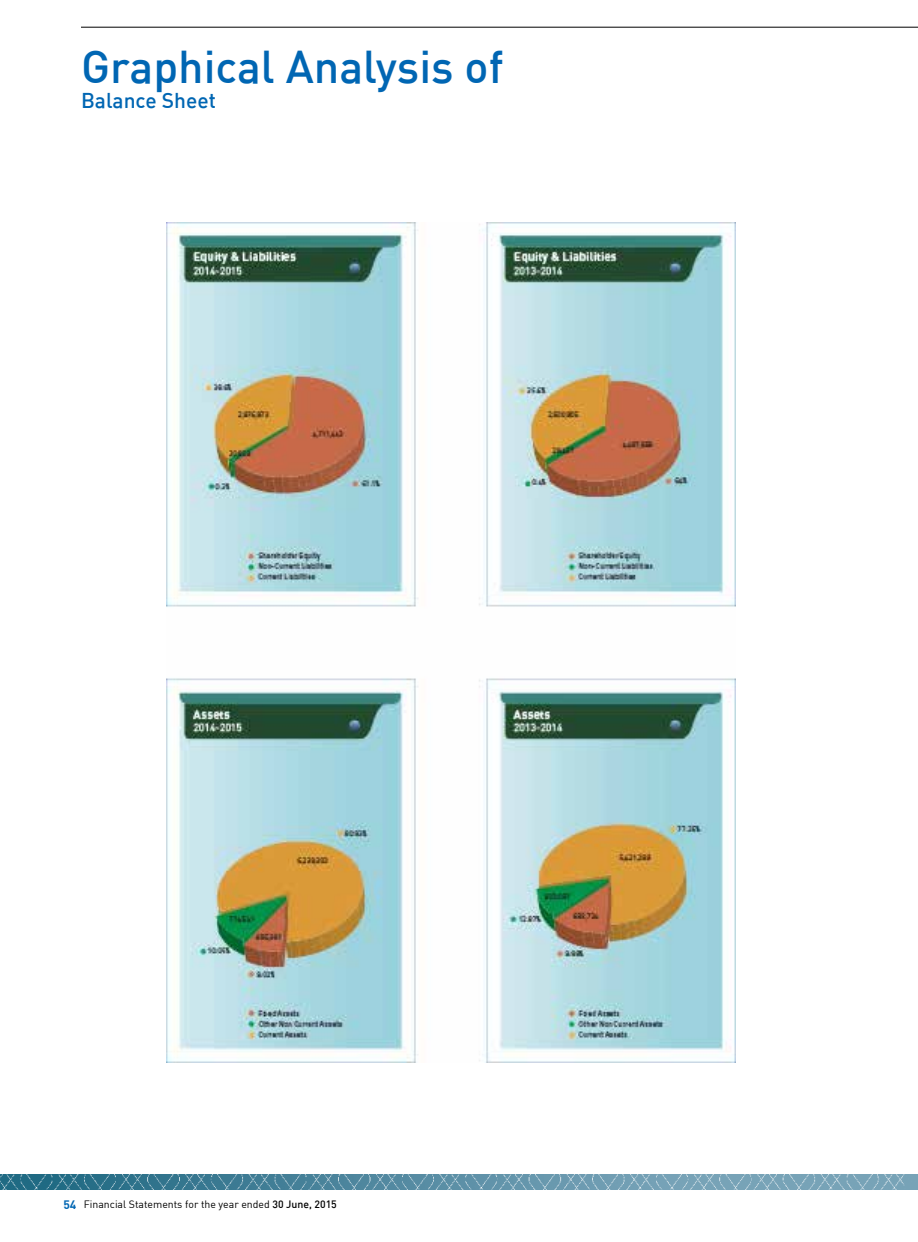
<style>
.page{position:relative;width:918px;height:1242px;background:#fff}
.page>*{position:absolute;margin:0;border:0;box-sizing:border-box;transform-origin:0 0}
.t1{font:500 45px "DIN";color:#0066b3}
.t2{font:500 21px "DIN";color:#0066b3}
.t3{font:10.5px "DIN";color:#000}
.s1{font-family:"DIN Bold";font-size:12px;color:#0066b3}
.s2{font-weight:500}
</style>
<div class="page">
<img style="left:167px;top:222px;width:568px;height:840px">
<img style="left:0;top:1175px;width:918px;height:14px">
<hr style="left:81px;top:27px;width:837px;height:1px;background:#000">
<p class="t1" style="left:81px;top:38px;width:424px">Graphical Analysis of</p>
<p class="t2" style="left:81px;top:87px;width:136px">Balance Sheet</p>
<p class="t3" style="left:63px;top:1198px;width:275px"><span class="s1">54</span> Financial Statements for the year ended <span class="s2">30 June, 2015</span></p>
</div>
